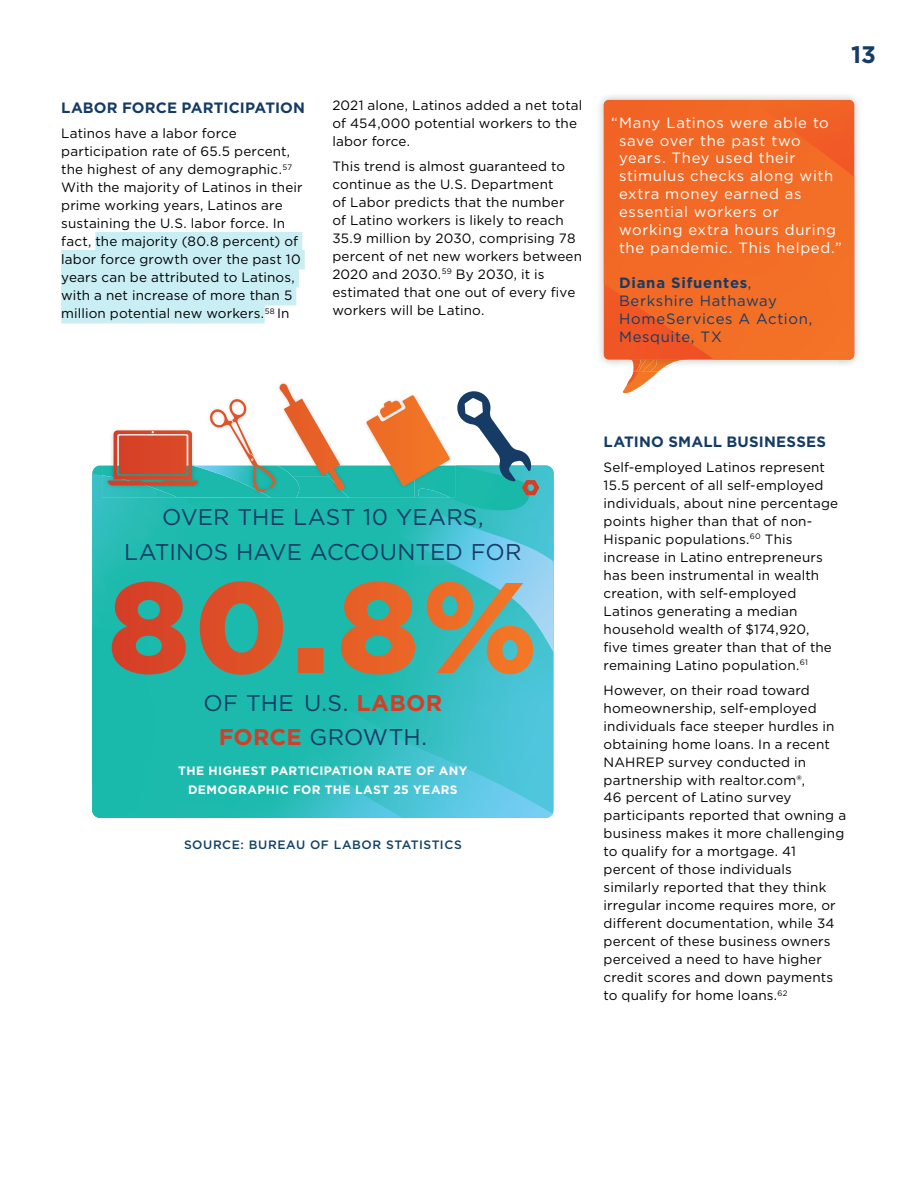
<style>
.page{position:relative;width:918px;height:1188px;background:#fff}
.page>*{position:absolute;margin:0;border:0;box-sizing:border-box;transform-origin:0 0}
.t1{font:700 23.85px "Gotham";color:#163c66}
.t2{font:22.8px/34.2px "Gotham";letter-spacing:.005em;color:#163c66;text-align:center}
.t3{font:700 15px "Gotham";letter-spacing:.01em;color:#163c66}
.t4{font:14.85px/17.9px "Gotham";letter-spacing:.045em;color:#fff}
.t5{font:14.85px/17.9px "Gotham";letter-spacing:.04em;color:#163c66}
.t6{font:13.5px/18px "Gotham";letter-spacing:.01em;color:#000}
.t7{font:700 12.15px/19px "Gotham";letter-spacing:.025em;color:#fff;text-align:center}
.t8{font:500 12.15px "Gotham";letter-spacing:.045em;color:#104168}
.s1{font-weight:700}
.s2{font-weight:700;color:#d43e27}
</style>
<div class="page">
<svg style="left:92px;top:466px;width:462px;height:347px;background:#3fc1c2"></svg>
<svg style="left:533px;top:615px;width:20px;height:203px;background:#57c7dd"></svg>
<svg style="left:92px;top:581px;width:441px;height:237px;background:#4da99d"></svg>
<img style="left:102px;top:466px;width:12px;height:9px">
<img style="left:102px;top:475px;width:12px;height:23px">
<svg style="left:114px;top:384px;width:440px;height:189px"></svg>
<div style="left:95px;top:232px;width:207px;height:19px;background:#c9eef4"></div>
<div style="left:61px;top:250px;width:244px;height:19px;background:#c9eef4"></div>
<div style="left:61px;top:268px;width:238px;height:19px;background:#c9eef4"></div>
<div style="left:61px;top:286px;width:235px;height:19px;background:#c9eef4"></div>
<div style="left:61px;top:304px;width:204px;height:19px;background:#c9eef4"></div>
<img style="left:599px;top:95px;width:260px;height:19px">
<img style="left:600px;top:114px;width:19px;height:251px">
<img style="left:839px;top:114px;width:19px;height:251px">
<img style="left:658px;top:360px;width:27px;height:12px">
<svg style="left:623px;top:360px;width:35px;height:33px"></svg>
<svg style="left:604px;top:100px;width:250px;height:260px;background:#f16926"></svg>
<p class="t3" style="left:61px;top:98px;width:245px">LABOR FORCE PARTICIPATION</p>
<p class="t6" style="left:61px;top:124px;width:243px">Latinos have a labor force participation rate of 65.5 percent, the highest of any demographic.<sup>57<br></sup>With the majority of Latinos in their prime working years, Latinos are sustaining the U.S. labor force. In fact, the majority (80.8 percent) of labor force growth over the past 10 years can be attributed to Latinos, with a net increase of more than 5 million potential new workers.<sup>58</sup> In</p>
<p class="t6" style="left:332px;top:96px;width:252px">2021 alone, Latinos added a net total of 454,000 potential workers to the labor force.</p>
<p class="t6" style="left:332px;top:157px;width:251px">This trend is almost guaranteed to continue as the U.S. Department<br>of Labor predicts that the number<br>of Latino workers is likely to reach<br>35.9 million by 2030, comprising 78 percent of net new workers between<br>2020 and 2030.<sup>59</sup> By 2030, it is estimated that one out of every five workers will be Latino.</p>
<h1 class="t1" style="left:851px;top:39px;width:26px">13</h1>
<p class="t4" style="left:619px;top:113px;width:224px;text-indent:-8px">“Many Latinos were able to save over the past two years. They used their stimulus checks along with extra money earned as essential workers or working extra hours during the pandemic. This helped.”</p>
<p class="t5" style="left:619px;top:274px;width:195px"><span class="s1">Diana Sifuentes</span>,<br>Berkshire Hathaway<br>HomeServices A Action,<br>Mesquite, TX</p>
<h2 class="t2" style="left:124px;top:500px;width:399px">OVER THE LAST 10 YEARS,<br>LATINOS HAVE ACCOUNTED FOR</h2>
<h2 class="t2" style="left:204px;top:686px;width:240px">OF THE U.S. <span class="s2">LABOR<br>FORCE</span> GROWTH.</h2>
<p class="t7" style="left:178px;top:761px;width:291px">THE HIGHEST PARTICIPATION RATE OF ANY<br>DEMOGRAPHIC FOR THE LAST 25 YEARS</p>
<p class="t8" style="left:184px;top:836px;width:279px">SOURCE: BUREAU OF LABOR STATISTICS</p>
<p class="t3" style="left:604px;top:432px;width:224px">LATINO SMALL BUSINESSES</p>
<p class="t6" style="left:604px;top:458px;width:236px">Self-employed Latinos represent<br>15.5 percent of all self-employed individuals, about nine percentage points higher than that of non-<br>Hispanic populations.<sup>60</sup> This increase in Latino entrepreneurs has been instrumental in wealth creation, with self-employed<br>Latinos generating a median household wealth of $174,920,<br>five times greater than that of the remaining Latino population.<sup>61</sup></p>
<p class="t6" style="left:604px;top:680px;width:244px">However, on their road toward homeownership, self-employed individuals face steeper hurdles in obtaining home loans. In a recent<br>NAHREP survey conducted in partnership with realtor.com®,<br>46 percent of Latino survey participants reported that owning a business makes it more challenging to qualify for a mortgage. 41 percent of those individuals similarly reported that they think irregular income requires more, or different documentation, while 34 percent of these business owners perceived a need to have higher credit scores and down payments to qualify for home loans.<sup>62</sup></p>
</div>
